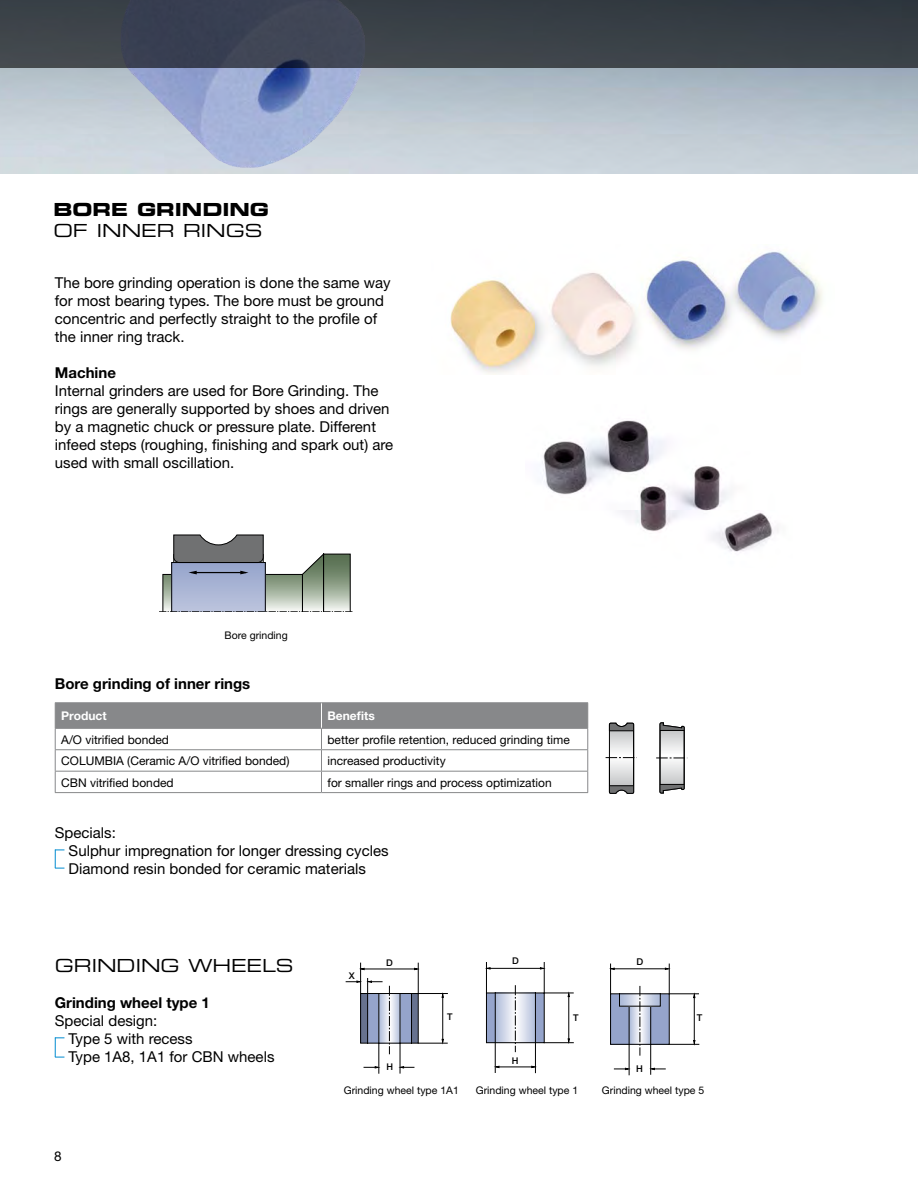
<style>
.page{position:relative;width:918px;height:1188px;background:#fff}
.page>*{position:absolute;margin:0;border:0;box-sizing:border-box;transform-origin:0 0}
.t1{font:18px "Eurostile Extended Two";color:#000}
.t2{font:18px "Eurostile Bold Extended Two";color:#000}
.t3{font:15px/18px "Helvetica Neue";color:#000}
.t4{font:700 15px "Helvetica Neue";color:#000}
.t5{font:13.5px "Helvetica Neue";color:#000}
.t6{font:12px "Helvetica Neue";color:#000}
.t7{font:700 12px "Helvetica Neue";color:#fff}
.t8{font:10.5px "Helvetica Neue";color:#000}
.t9{font:500 9.45px "Helvetica Neue";color:#000}
.t10{font:500 9.3px "Helvetica Neue";color:#000}
</style>
<div class="page">
<svg style="left:159px;top:535px;width:194px;height:77px"></svg>
<hr style="left:55px;top:702px;width:266px;height:1px;background:#87888a">
<hr style="left:321px;top:702px;width:267px;height:1px;background:#87888a">
<hr style="left:55px;top:792px;width:266px;height:1px;background:#87888a">
<svg style="left:55px;top:703px;width:533px;height:89px"></svg>
<hr style="left:321px;top:771px;width:267px;height:1px;background:#87888a">
<hr style="left:321px;top:792px;width:267px;height:1px;background:#87888a">
<svg style="left:606px;top:723px;width:31px;height:71px"></svg>
<svg style="left:656px;top:723px;width:31px;height:70px"></svg>
<svg style="left:55px;top:850px;width:9px;height:19px"></svg>
<div style="left:611px;top:994px;width:58px;height:50px;background:#95a4cb"></div>
<div style="left:610px;top:994px;width:59px;height:51px;border:1px solid #000"></div>
<svg style="left:619px;top:986px;width:42px;height:70px"></svg>
<hr style="left:614px;top:969px;width:52px;height:1px;background:#000">
<hr style="left:669px;top:964px;width:1px;height:30px;background:#000">
<hr style="left:650px;top:1044px;width:1px;height:31px;background:#000">
<hr style="left:629px;top:1045px;width:1px;height:30px;background:#000">
<hr style="left:610px;top:964px;width:1px;height:30px;background:#000">
<hr style="left:694px;top:997px;width:1px;height:44px;background:#000">
<hr style="left:669px;top:1044px;width:30px;height:1px;background:#000">
<hr style="left:669px;top:994px;width:30px;height:1px;background:#000">
<svg style="left:614px;top:1068px;width:15px;height:2px"></svg>
<svg style="left:651px;top:1068px;width:15px;height:2px"></svg>
<div style="left:486px;top:993px;width:58px;height:50px;background:#95a4cb"></div>
<div style="left:486px;top:993px;width:58px;height:50px;border:1px solid #000"></div>
<svg style="left:495px;top:985px;width:41px;height:67px"></svg>
<hr style="left:490px;top:968px;width:51px;height:1px;background:#000">
<hr style="left:544px;top:962px;width:1px;height:32px;background:#000">
<hr style="left:535px;top:1043px;width:1px;height:30px;background:#000">
<hr style="left:495px;top:1043px;width:1px;height:30px;background:#000">
<hr style="left:486px;top:962px;width:1px;height:32px;background:#000">
<hr style="left:569px;top:996px;width:1px;height:43px;background:#000">
<hr style="left:544px;top:1042px;width:30px;height:1px;background:#000">
<hr style="left:544px;top:993px;width:30px;height:1px;background:#000">
<hr style="left:497px;top:1067px;width:36px;height:1px;background:#000">
<div style="left:361px;top:994px;width:57px;height:49px;background:linear-gradient(to bottom,#95a4cb,#95a4cb)"></div>
<svg style="left:411px;top:995px;width:5px;height:46px"></svg>
<hr style="left:363px;top:969px;width:52px;height:1px;background:#000">
<hr style="left:418px;top:963px;width:1px;height:31px;background:#000">
<hr style="left:400px;top:1043px;width:1px;height:31px;background:#000">
<hr style="left:379px;top:1043px;width:1px;height:31px;background:#000">
<hr style="left:360px;top:963px;width:1px;height:31px;background:#000">
<hr style="left:442px;top:997px;width:1px;height:42px;background:#000">
<hr style="left:418px;top:1043px;width:30px;height:1px;background:#000">
<hr style="left:417px;top:993px;width:31px;height:1px;background:#000">
<svg style="left:364px;top:1066px;width:15px;height:2px"></svg>
<svg style="left:400px;top:1066px;width:14px;height:2px"></svg>
<svg style="left:346px;top:978px;width:54px;height:76px"></svg>
<svg style="left:55px;top:1037px;width:9px;height:21px"></svg>
<img style="left:120px;top:68px;width:245px;height:100px">
<img style="left:542px;top:420px;width:236px;height:132px">
<img style="left:450px;top:251px;width:373px;height:123px">
<div style="left:0;top:0;width:918px;height:68px;background:linear-gradient(to right,#3e4451,#363d43)"></div>
<p class="t2" style="left:53px;top:197px;width:38px">BORE</p>
<p class="t2" style="left:137px;top:197px;width:18px">GRINDING</p>
<p class="t1" style="left:53px;top:219px;width:211px">OF INNER RINGS</p>
<p class="t3" style="left:55px;top:273px;width:337px">The bore grinding operation is done the same way for most bearing types. The bore must be ground concentric and perfectly straight to the profile of the inner ring track.</p>
<p class="t4" style="left:55px;top:363px;width:63px">Machine</p>
<p class="t3" style="left:55px;top:381px;width:340px">Internal grinders are used for Bore Grinding. The rings are generally supported by shoes and driven by a magnetic chuck or pressure plate. Different infeed steps (roughing, finishing and spark out) are used with small oscillation.</p>
<p class="t8" style="left:225px;top:629px;width:65px">Bore grinding</p>
<p class="t4" style="left:55px;top:674px;width:197px">Bore grinding of inner rings</p>
<p class="t7" style="left:61px;top:709px;width:47px">Product</p>
<p class="t7" style="left:327px;top:709px;width:49px">Benefits</p>
<p class="t6" style="left:61px;top:732px;width:109px">A/O vitrified bonded</p>
<p class="t6" style="left:327px;top:732px;width:244px">better profile retention, reduced grinding time</p>
<p class="t6" style="left:61px;top:754px;width:230px">COLUMBIA (Ceramic A/O vitrified bonded)</p>
<p class="t6" style="left:327px;top:754px;width:120px">increased productivity</p>
<p class="t6" style="left:61px;top:775px;width:114px">CBN vitrified bonded</p>
<p class="t6" style="left:327px;top:775px;width:226px">for smaller rings and process optimization</p>
<p class="t3" style="left:69px;top:823px;width:322px;text-indent:-14px">Specials:<br>Sulphur impregnation for longer dressing cycles<br>Diamond resin bonded for ceramic materials</p>
<p class="t10" style="left:386px;top:775px;width:8px">D</p>
<p class="t1" style="left:55px;top:953px;width:240px">GRINDING WHEELS</p>
<p class="t4" style="left:55px;top:993px;width:156px">Grinding wheel type 1</p>
<p class="t3" style="left:69px;top:1011px;width:207px;text-indent:-14px">Special design:<br>Type 5 with recess<br>Type 1A8, 1A1 for CBN wheels</p>
<p class="t10" style="left:349px;top:971px;width:7px">X</p>
<p class="t10" style="left:386px;top:957px;width:8px">D</p>
<p class="t10" style="left:386px;top:1061px;width:8px">H</p>
<p class="t10" style="left:447px;top:1011px;width:7px">T</p>
<p class="t10" style="left:512px;top:955px;width:8px">D</p>
<p class="t10" style="left:512px;top:1055px;width:8px">H</p>
<p class="t10" style="left:573px;top:1012px;width:7px">T</p>
<p class="t9" style="left:636px;top:956px;width:8px">D</p>
<p class="t9" style="left:636px;top:1063px;width:8px">H</p>
<p class="t9" style="left:697px;top:1012px;width:7px">T</p>
<p class="t5" style="left:54px;top:1148px;width:9px">8</p>
<p class="t8" style="left:344px;top:1084px;width:117px">Grinding wheel type 1A1</p>
<p class="t8" style="left:476px;top:1084px;width:104px">Grinding wheel type 1</p>
<p class="t8" style="left:602px;top:1084px;width:104px">Grinding wheel type 5</p>
</div>
